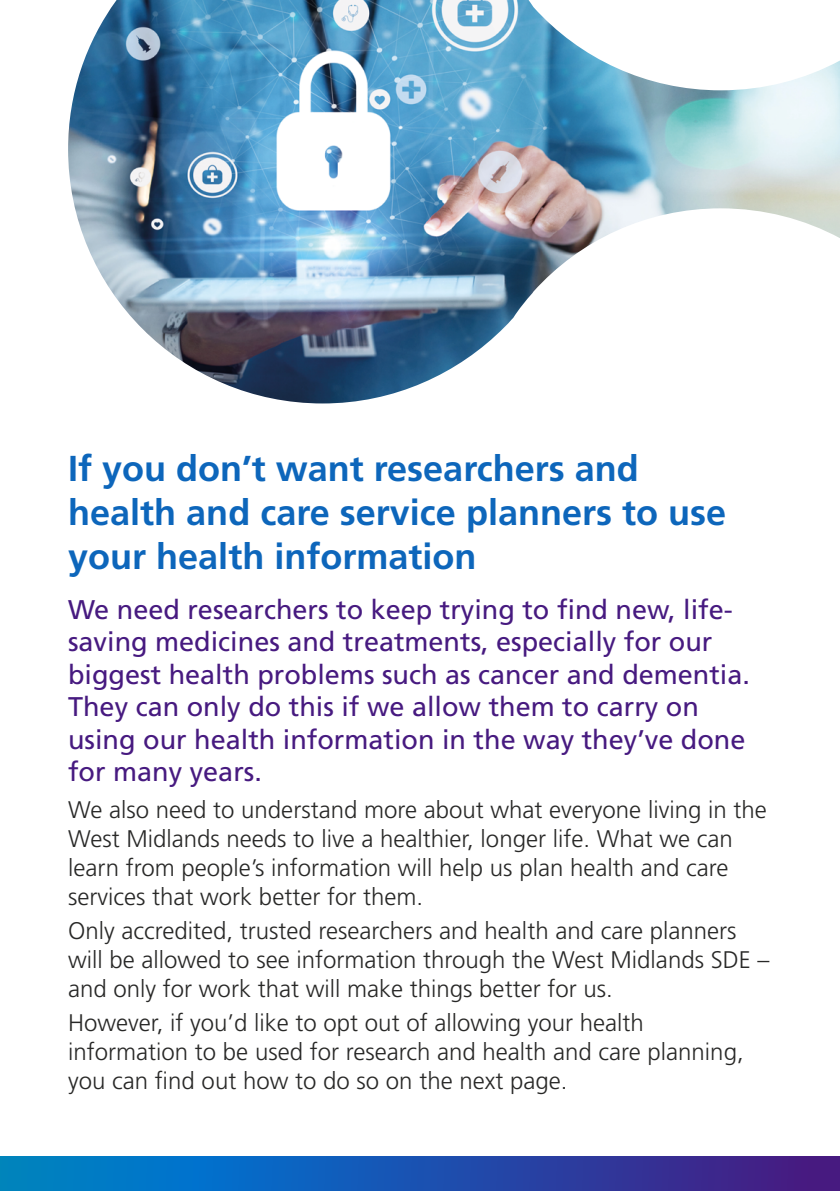
<style>
.page{position:relative;width:840px;height:1191px;background:#fff}
.page>*{position:absolute;margin:0;border:0;box-sizing:border-box;transform-origin:0 0}
.H2{font:700 36px/44px "Frutiger LT Std";color:#0d66bb}
.Intro_Paragraph{font:27px/32.4px "Frutiger LT Std";color:#471a80}
.Paragraph{font:300 24px/28.8px "Frutiger LT Std";color:#282827}
</style>
<div class="page">
<svg style="left:0;top:1157px;width:839px;height:34px;background:#1c50ac"></svg>
<img style="left:68px;top:0;width:771px;height:403px">
<h1 class="H2" style="left:68px;top:447px;width:659px">If you don’t want researchers and health and care service planners to use your health information</h1>
<p class="Intro_Paragraph" style="left:68px;top:593px;width:683px">We need researchers to keep trying to find new, life&shy;saving medicines and treatments, especially for our biggest health problems such as cancer and dementia.<br>They can only do this if we allow them to carry on using our health information in the way they’ve done for many years.</p>
<p class="Paragraph" style="left:68px;top:796px;width:699px">We also need to understand more about what everyone living in the West Midlands needs to live a healthier, longer life. What we can learn from people’s information will help us plan health and care services that work better for them.</p>
<p class="Paragraph" style="left:68px;top:917px;width:702px">Only accredited, trusted researchers and health and care planners will be allowed to see information through the West Midlands SDE – and only for work that will make things better for us.</p>
<p class="Paragraph" style="left:68px;top:1009px;width:676px">However, if you’d like to opt out of allowing your health information to be used for research and health and care planning, you can find out how to do so on the next page.</p>
</div>
